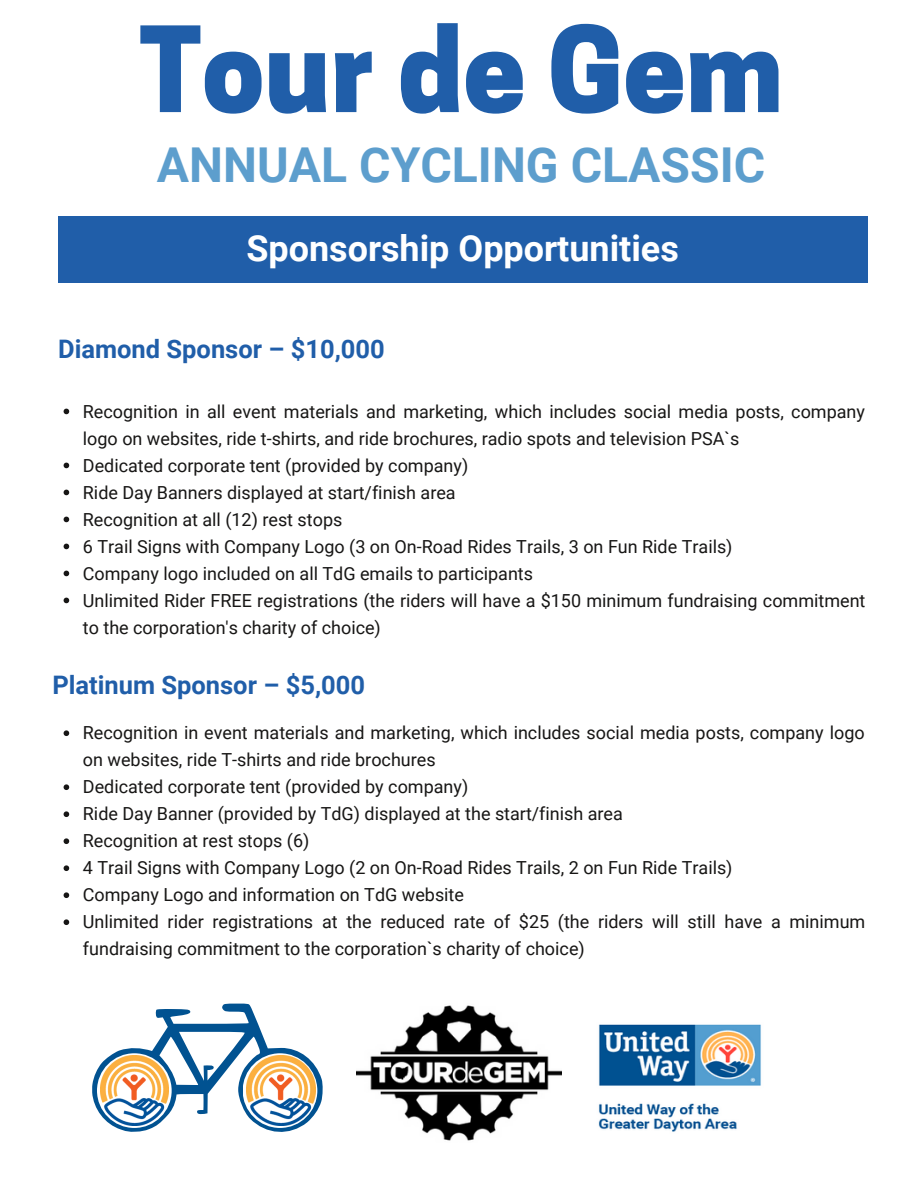
<style>
.page{position:relative;width:918px;height:1188px;background:#fff}
.page>*{position:absolute;margin:0;border:0;box-sizing:border-box;transform-origin:0 0}
.t1{font:800 111.15px "Cooper Hewitt";color:#205ea9}
.t2{font:700 48.15px "Roboto";color:#5d9ecd}
.t3{font:700 36px "Roboto";color:#fff}
.t4{font:700 25.5px "Roboto";color:#205ea9}
.t5{font:18px/27px "Roboto";color:#171615}
</style>
<div class="page">
<div style="left:58px;top:216px;width:810px;height:66px;background:#205ea9"></div>
<img style="left:598px;top:1024px;width:163px;height:108px">
<img style="left:357px;top:1005px;width:205px;height:136px">
<svg style="left:64px;top:409px;width:5px;height:5px"></svg>
<svg style="left:64px;top:463px;width:5px;height:5px"></svg>
<svg style="left:64px;top:490px;width:5px;height:5px"></svg>
<svg style="left:64px;top:517px;width:5px;height:5px"></svg>
<svg style="left:64px;top:544px;width:5px;height:5px"></svg>
<svg style="left:64px;top:571px;width:5px;height:5px"></svg>
<svg style="left:64px;top:598px;width:5px;height:5px"></svg>
<svg style="left:64px;top:730px;width:5px;height:6px"></svg>
<svg style="left:64px;top:784px;width:5px;height:6px"></svg>
<svg style="left:64px;top:811px;width:5px;height:6px"></svg>
<svg style="left:64px;top:838px;width:5px;height:6px"></svg>
<svg style="left:64px;top:865px;width:5px;height:6px"></svg>
<svg style="left:64px;top:892px;width:5px;height:6px"></svg>
<svg style="left:64px;top:919px;width:5px;height:6px"></svg>
<svg style="left:92px;top:1004px;width:231px;height:128px"></svg>
<svg style="left:243px;top:1053px;width:74px;height:75px"></svg>
<img style="left:247px;top:1056px;width:69px;height:69px">
<svg style="left:97px;top:1053px;width:75px;height:75px"></svg>
<img style="left:100px;top:1056px;width:69px;height:69px">
<p class="t1" style="left:139px;top:29px;width:646px">Tour de Gem</p>
<p class="t2" style="left:157px;top:138px;width:610px">ANNUAL CYCLING CLASSIC</p>
<p class="t3" style="left:246px;top:228px;width:434px">Sponsorship Opportunities</p>
<p class="t4" style="left:58px;top:334px;width:328px">Diamond Sponsor – $10,000</p>
<p class="t5" style="left:83px;top:398px;width:784px">Recognition in all event materials and marketing, which includes social media posts, company logo on websites, ride t-shirts, and ride brochures, radio spots and television PSA`s</p>
<p class="t5" style="left:83px;top:452px;width:387px">Dedicated corporate tent (provided by company)</p>
<p class="t5" style="left:83px;top:479px;width:374px">Ride Day Banners displayed at start/finish area</p>
<p class="t5" style="left:83px;top:506px;width:261px">Recognition at all (12) rest stops</p>
<p class="t5" style="left:83px;top:533px;width:651px">6 Trail Signs with Company Logo (3 on On-Road Rides Trails, 3 on Fun Ride Trails)</p>
<p class="t5" style="left:83px;top:560px;width:452px">Company logo included on all TdG emails to participants</p>
<p class="t5" style="left:83px;top:587px;width:784px">Unlimited Rider FREE registrations (the riders will have a $150 minimum fundraising commitment to the corporation's charity of choice)</p>
<p class="t4" style="left:52px;top:670px;width:314px">Platinum Sponsor – $5,000</p>
<p class="t5" style="left:83px;top:720px;width:783px">Recognition in event materials and marketing, which includes social media posts, company logo on websites, ride T-shirts and ride brochures</p>
<p class="t5" style="left:83px;top:774px;width:387px">Dedicated corporate tent (provided by company)</p>
<p class="t5" style="left:83px;top:801px;width:542px">Ride Day Banner (provided by TdG) displayed at the start/finish area</p>
<p class="t5" style="left:83px;top:828px;width:228px">Recognition at rest stops (6)</p>
<p class="t5" style="left:83px;top:855px;width:651px">4 Trail Signs with Company Logo (2 on On-Road Rides Trails, 2 on Fun Ride Trails)</p>
<p class="t5" style="left:83px;top:882px;width:383px">Company Logo and information on TdG website</p>
<p class="t5" style="left:83px;top:909px;width:784px">Unlimited rider registrations at the reduced rate of $25 (the riders will still have a minimum fundraising commitment to the corporation`s charity of choice)</p>
</div>
